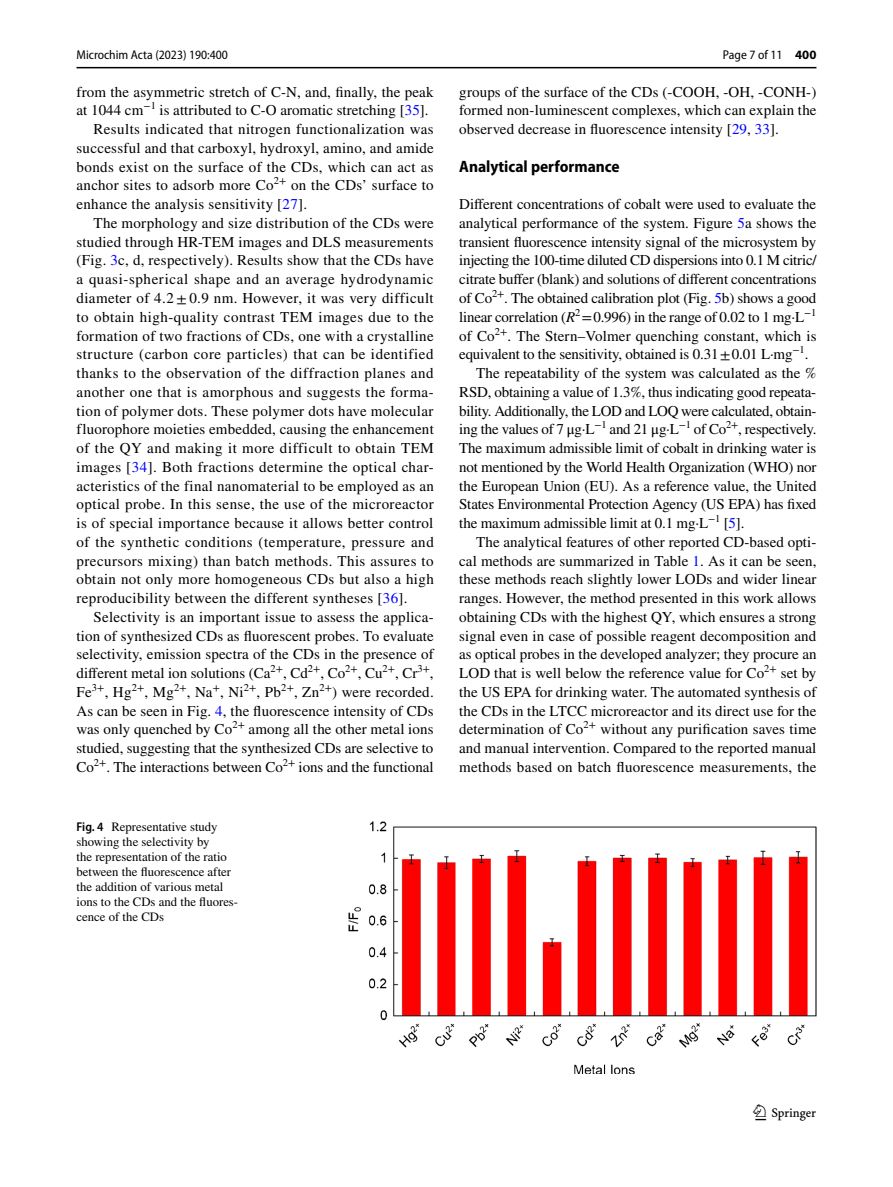
<style>
.page{position:relative;width:893px;height:1187px;background:#fff}
.page>*{position:absolute;margin:0;border:0;box-sizing:border-box;transform-origin:0 0}
.t1{font:22.5px "Springnew Regular 3";color:#000}
.t2{font:700 semi-condensed 16.5px "Myriad Pro";color:#000}
.t3{font:15px/18.8px "STIX";letter-spacing:.01em;color:#000;text-align:justify}
.t4{font:15px "STIX";letter-spacing:-.01em;color:#000}
.t5{font:15px "STIX";letter-spacing:.035em;color:#000}
.t6{font:15px "STIX";letter-spacing:.03em;color:#000}
.t7{font:15px "STIX";letter-spacing:-.015em;color:#000}
.t8{font:15px "STIX";letter-spacing:-.02em;color:#000}
.t9{font:15px "STIX";letter-spacing:.04em;color:#000}
.t10{font:12.75px/15px "STIX";color:#000}
.t11{font:semi-condensed 12.75px "Myriad Pro";color:#000}
.s1{color:#00f}
.s2{font-family:"Myriad Pro";font-weight:600;font-stretch:semi-condensed}
.s3{font-weight:700;font-stretch:normal}
.s4{font-style:italic}
</style>
<div class="page">
<hr style="left:77px;top:67px;width:739px;height:1px;background:#000">
<img style="left:349px;top:821px;width:467px;height:252px">
<p class="t11" style="left:77px;top:48px;width:153px">Microchim Acta (2023) 190:400</p>
<p class="t3" style="left:77px;top:83px;width:358px">from the asymmetric stretch of C-N, and, finally, the peak</p>
<p class="t3" style="left:77px;top:102px;width:354px">at 1044 cm<sup>−1</sup> is attributed to C-O aromatic stretching [<span class="s1">35</span>].</p>
<p class="t6" style="left:94px;top:119px;width:342px">Results indicated that nitrogen functionalization was</p>
<p class="t3" style="left:77px;top:139px;width:359px">successful and that carboxyl, hydroxyl, amino, and amide</p>
<p class="t3" style="left:77px;top:158px;width:358px">bonds exist on the surface of the CDs, which can act as</p>
<p class="t3" style="left:77px;top:177px;width:359px">anchor sites to adsorb more Co<sup>2+</sup> on the CDs’ surface to</p>
<p class="t3" style="left:77px;top:196px;width:232px">enhance the analysis sensitivity [<span class="s1">27</span>].</p>
<p class="t3" style="left:94px;top:214px;width:342px">The morphology and size distribution of the CDs were</p>
<p class="t3" style="left:77px;top:233px;width:359px">studied through HR-TEM images and DLS measurements</p>
<p class="t3" style="left:77px;top:252px;width:359px">(Fig. <span class="s1">3</span>c, d, respectively). Results show that the CDs have</p>
<p class="t9" style="left:77px;top:269px;width:358px">a quasi-spherical shape and an average hydrodynamic</p>
<p class="t3" style="left:77px;top:289px;width:359px">diameter of 4.2 ± 0.9 nm. However, it was very difficult</p>
<p class="t5" style="left:77px;top:306px;width:359px">to obtain high-quality contrast TEM images due to the</p>
<p class="t3" style="left:77px;top:327px;width:359px">formation of two fractions of CDs, one with a crystalline</p>
<p class="t5" style="left:77px;top:344px;width:358px">structure (carbon core particles) that can be identified</p>
<p class="t5" style="left:77px;top:362px;width:359px">thanks to the observation of the diffraction planes and</p>
<p class="t5" style="left:77px;top:381px;width:359px">another one that is amorphous and suggests the forma-</p>
<p class="t3" style="left:77px;top:402px;width:358px">tion of polymer dots. These polymer dots have molecular</p>
<p class="t3" style="left:77px;top:421px;width:359px">fluorophore moieties embedded, causing the enhancement</p>
<p class="t5" style="left:77px;top:437px;width:359px">of the QY and making it more difficult to obtain TEM</p>
<p class="t6" style="left:77px;top:456px;width:359px">images [<span class="s1">34</span>]. Both fractions determine the optical char-</p>
<p class="t3" style="left:77px;top:477px;width:359px">acteristics of the final nanomaterial to be employed as an</p>
<p class="t6" style="left:77px;top:494px;width:359px">optical probe. In this sense, the use of the microreactor</p>
<p class="t3" style="left:77px;top:514px;width:358px">is of special importance because it allows better control</p>
<p class="t9" style="left:77px;top:531px;width:359px">of the synthetic conditions (temperature, pressure and</p>
<p class="t6" style="left:77px;top:550px;width:359px">precursors mixing) than batch methods. This assures to</p>
<p class="t3" style="left:77px;top:571px;width:359px">obtain not only more homogeneous CDs but also a high</p>
<p class="t3" style="left:77px;top:589px;width:333px">reproducibility between the different syntheses [<span class="s1">36</span>].</p>
<p class="t3" style="left:94px;top:608px;width:342px">Selectivity is an important issue to assess the applica-</p>
<p class="t3" style="left:77px;top:627px;width:359px">tion of synthesized CDs as fluorescent probes. To evaluate</p>
<p class="t3" style="left:77px;top:646px;width:359px">selectivity, emission spectra of the CDs in the presence of</p>
<p class="t3" style="left:77px;top:664px;width:359px">different metal ion solutions (Ca<sup>2+</sup>, Cd<sup>2+</sup>, Co<sup>2+</sup>, Cu<sup>2+</sup>, Cr<sup>3+</sup>,</p>
<p class="t3" style="left:77px;top:683px;width:359px">Fe<sup>3+</sup>, Hg<sup>2+</sup>, Mg<sup>2+</sup>, Na<sup>+</sup>, Ni<sup>2+</sup>, Pb<sup>2+</sup>, Zn<sup>2+</sup>) were recorded.</p>
<p class="t3" style="left:77px;top:702px;width:359px">As can be seen in Fig. <span class="s1">4</span>, the fluorescence intensity of CDs</p>
<p class="t3" style="left:77px;top:721px;width:359px">was only quenched by Co<sup>2+</sup> among all the other metal ions</p>
<p class="t3" style="left:77px;top:739px;width:358px">studied, suggesting that the synthesized CDs are selective to</p>
<p class="t3" style="left:77px;top:758px;width:359px">Co<sup>2+</sup>. The interactions between Co<sup>2+</sup> ions and the functional</p>
<p class="t10" style="left:77px;top:819px;width:163px"><span class="s2">Fig. 4</span> Representative study showing the selectivity by<br>the representation of the ratio between the fluorescence after the addition of various metal ions to the CDs and the fluores&shy;cence of the CDs</p>
<p class="t11" style="left:723px;top:48px;width:95px">Page 7 of 11 <span class="s3">400</span></p>
<p class="t3" style="left:459px;top:83px;width:359px">groups of the surface of the CDs (-COOH, -OH, -CONH-) formed non-luminescent complexes, which can explain the observed decrease in fluorescence intensity [<span class="s1">29</span>, <span class="s1">33</span>].</p>
<p class="t2" style="left:459px;top:157px;width:162px">Analytical performance</p>
<p class="t3" style="left:459px;top:196px;width:358px">Different concentrations of cobalt were used to evaluate the</p>
<p class="t3" style="left:459px;top:214px;width:359px">analytical performance of the system. Figure <span class="s1">5</span>a shows the</p>
<p class="t4" style="left:459px;top:231px;width:358px">transient fluorescence intensity signal of the microsystem by</p>
<p class="t8" style="left:459px;top:250px;width:359px">injecting the 100-time diluted CD dispersions into 0.1 M citric/</p>
<p class="t4" style="left:459px;top:269px;width:359px">citrate buffer (blank) and solutions of different concentrations</p>
<p class="t4" style="left:459px;top:287px;width:359px">of Co<sup>2+</sup>. The obtained calibration plot (Fig. <span class="s1">5</span>b) shows a good</p>
<p class="t7" style="left:459px;top:306px;width:359px">linear correlation (<span class="s4">R</span><sup>2</sup> =0.996) in the range of 0.02 to 1 mg·L<sup>−1</sup></p>
<p class="t3" style="left:459px;top:327px;width:359px">of Co<sup>2+</sup>. The Stern–Volmer quenching constant, which is</p>
<p class="t4" style="left:459px;top:344px;width:351px">equivalent to the sensitivity, obtained is 0.31±0.01 L·mg<sup>−1</sup>.</p>
<p class="t3" style="left:476px;top:364px;width:342px">The repeatability of the system was calculated as the %</p>
<p class="t7" style="left:459px;top:381px;width:359px">RSD, obtaining a value of 1.3%, thus indicating good repeata-</p>
<p class="t8" style="left:459px;top:400px;width:359px">bility. Additionally, the LOD and LOQ were calculated, obtain-</p>
<p class="t7" style="left:459px;top:419px;width:359px">ing the values of 7 μg·L<sup>−1</sup> and 21 μg·L<sup>−1</sup> of Co<sup>2+</sup>, respectively.</p>
<p class="t4" style="left:459px;top:437px;width:359px">The maximum admissible limit of cobalt in drinking water is</p>
<p class="t4" style="left:459px;top:456px;width:359px">not mentioned by the World Health Organization (WHO) nor</p>
<p class="t3" style="left:459px;top:477px;width:359px">the European Union (EU). As a reference value, the United</p>
<p class="t4" style="left:459px;top:494px;width:359px">States Environmental Protection Agency (US EPA) has fixed</p>
<p class="t4" style="left:459px;top:512px;width:287px">the maximum admissible limit at 0.1 mg·L<sup>−1</sup> [<span class="s1">5</span>].</p>
<p class="t3" style="left:476px;top:533px;width:342px">The analytical features of other reported CD-based opti-</p>
<p class="t3" style="left:459px;top:552px;width:359px">cal methods are summarized in Table <span class="s1">1</span>. As it can be seen,</p>
<p class="t3" style="left:459px;top:571px;width:359px">these methods reach slightly lower LODs and wider linear</p>
<p class="t3" style="left:459px;top:589px;width:359px">ranges. However, the method presented in this work allows</p>
<p class="t3" style="left:459px;top:608px;width:359px">obtaining CDs with the highest QY, which ensures a strong</p>
<p class="t3" style="left:459px;top:627px;width:359px">signal even in case of possible reagent decomposition and</p>
<p class="t3" style="left:459px;top:646px;width:359px">as optical probes in the developed analyzer; they procure an</p>
<p class="t3" style="left:459px;top:664px;width:359px">LOD that is well below the reference value for Co<sup>2+</sup> set by</p>
<p class="t3" style="left:459px;top:683px;width:359px">the US EPA for drinking water. The automated synthesis of</p>
<p class="t3" style="left:459px;top:702px;width:359px">the CDs in the LTCC microreactor and its direct use for the</p>
<p class="t3" style="left:459px;top:721px;width:359px">determination of Co<sup>2+</sup> without any purification saves time</p>
<p class="t3" style="left:459px;top:739px;width:359px">and manual intervention. Compared to the reported manual</p>
<p class="t3" style="left:459px;top:758px;width:359px">methods based on batch fluorescence measurements, the</p>
<h1 class="t1" style="left:755px;top:1104px;width:62px">1 3</h1>
</div>
